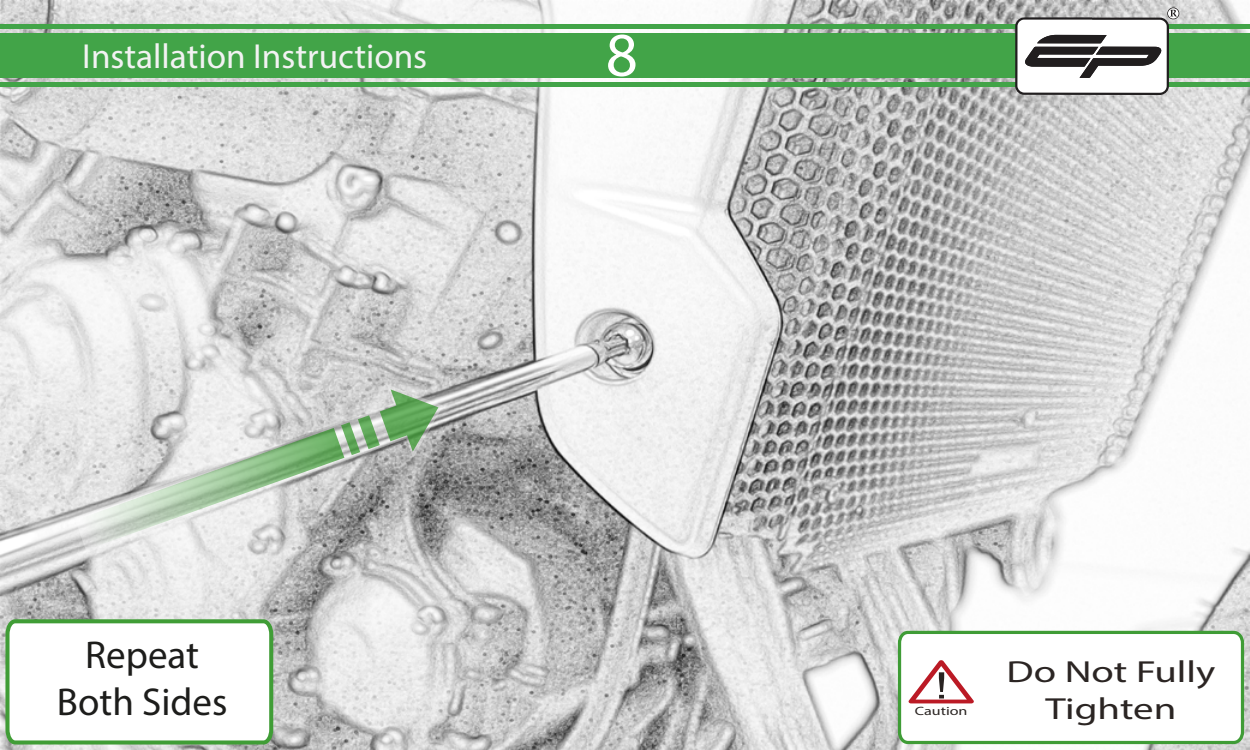
<style>
.page{position:relative;width:1250px;height:750px;background:#fff}
.page>*{position:absolute;margin:0;border:0;box-sizing:border-box;transform-origin:0 0}
.t1{font:62.5px "Myriad Pro";color:#fff}
.t2{font:39px/46.8px "Myriad Pro";color:#1d1d1b;text-align:center}
.t3{font:34.75px "Myriad Pro";color:#f2f2f2}
.t4{font:30.5px/36.8px "Myriad Pro";color:#2b2523;text-align:center;scale:1.33 1}
.t5{font:12px "Myriad Pro";color:#2b2523;scale:1.33 1}
</style>
<div class="page">
<img style="left:0;top:0;width:1250px;height:750px">
<div style="left:0;top:33px;width:1250px;height:45px;background:#42a448"></div>
<div style="left:0;top:82px;width:1250px;height:5px;background:#42a448"></div>
<hr style="left:0;top:25px;width:1250px;height:4px;background:#42a448">
<svg style="left:1168px;top:8px;width:11px;height:11px"></svg>
<svg style="left:1015px;top:10px;width:162px;height:85px"></svg>
<svg style="left:74px;top:384px;width:369px;height:169px;background:#cecece"></svg>
<svg style="left:82px;top:389px;width:356px;height:159px;background:#c1cac0"></svg>
<svg style="left:3px;top:617px;width:272px;height:130px"></svg>
<svg style="left:896px;top:629px;width:350px;height:117px"></svg>
<svg style="left:908px;top:660px;width:66px;height:43px"></svg>
<p class="t3" style="left:82px;top:35px;width:346px">Installation Instructions</p>
<h1 class="t1" style="left:606px;top:16px;width:34px">8</h1>
<p class="t2" style="left:57px;top:631px;width:172px">Repeat<br>Both Sides</p>
<p class="t5" style="left:915px;top:703px;width:41px">Caution</p>
<p class="t4" style="left:1006px;top:653px;width:159px">Do Not Fully<br>Tighten</p>
</div>
